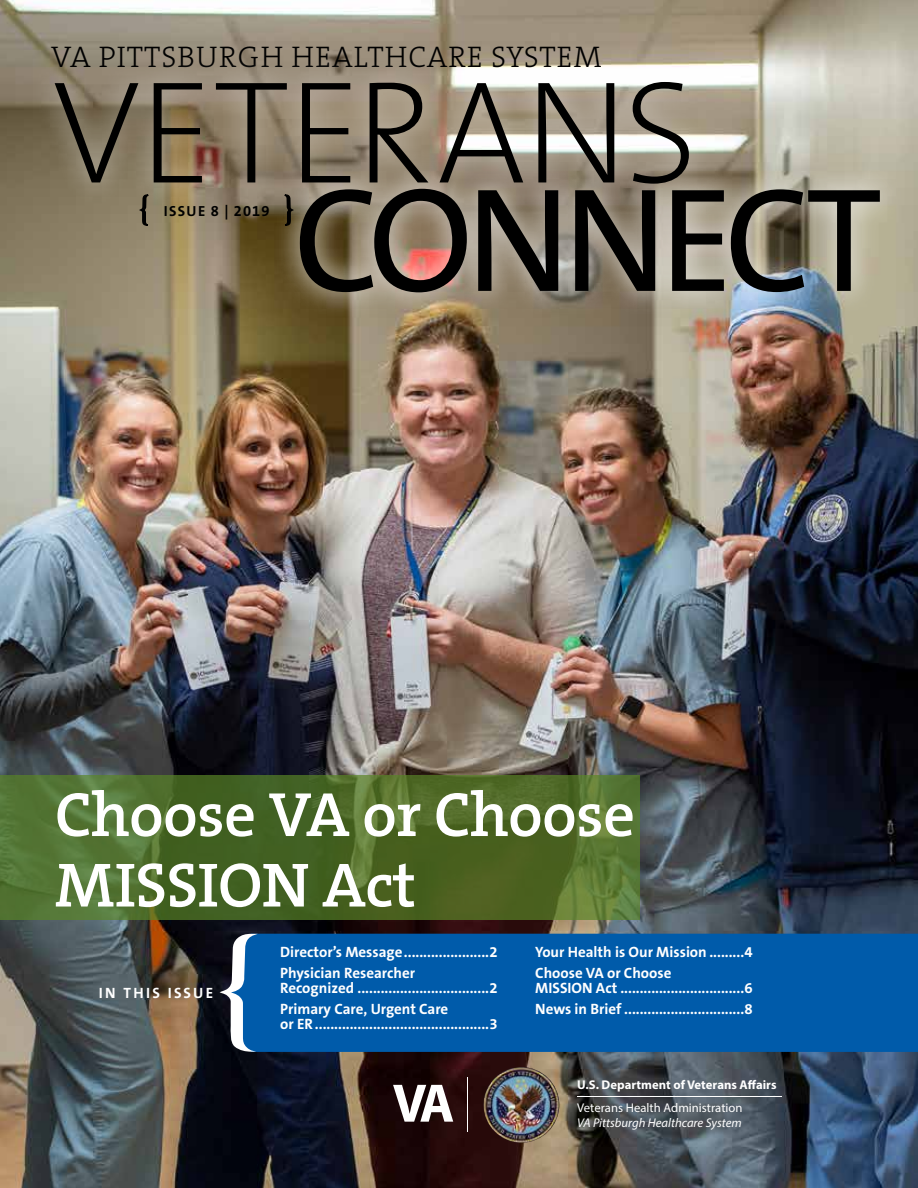
<style>
.page{position:relative;width:918px;height:1188px;background:#fff}
.page>*{position:absolute;margin:0;border:0;box-sizing:border-box;transform-origin:0 0}
.t1{font:600 63px/70.5px "The Serif B W6";letter-spacing:-.01em;color:#fff}
.t2{font:300 30px "The Serif B W3";letter-spacing:.035em;color:#000}
.t3{font:700 15px/21px "The Sans B W7";color:#fff}
.t4{font:700 15px "The Sans B W7";letter-spacing:.155em;color:#fff}
.t5{font:700 14.7px "The Sans B W7";letter-spacing:.09em;color:#000}
.t6{font:700 12.75px/23.7px "Myriad Pro";color:#fff}
.t7{font:italic 12.75px "Myriad Pro";color:#fff}
.s1{font-weight:400}
</style>
<div class="page">
<img style="left:0;top:0;width:918px;height:1188px">
<hr style="left:577px;top:1096px;width:205px;height:1px;background:#fff">
<hr style="left:467px;top:1077px;width:1px;height:55px;background:#fff">
<svg style="left:393px;top:1085px;width:60px;height:37px"></svg>
<img style="left:483px;top:1067px;width:76px;height:76px;border-radius:38px">
<div style="left:32px;top:57px;width:878px;height:271px;background:#fff;opacity:.6"></div>
<div style="left:276px;top:165px;width:627px;height:151px;background:#fff;opacity:.3"></div>
<svg style="left:300px;top:189px;width:580px;height:103px"></svg>
<svg style="left:157px;top:82px;width:532px;height:102px"></svg>
<svg style="left:276px;top:71px;width:20px;height:263px"></svg>
<svg style="left:55px;top:71px;width:102px;height:263px"></svg>
<svg style="left:0;top:776px;width:639px;height:144px"></svg>
<div style="left:258px;top:934px;width:660px;height:118px;background:#005baa"></div>
<svg style="left:220px;top:934px;width:38px;height:118px"></svg>
<h1 class="t2" style="left:51px;top:38px;width:552px">VA PITTSBURGH HEALTHCARE SYSTEM</h1>
<h1 class="t5" style="left:164px;top:201px;width:107px">ISSUE 8 | 2019</h1>
<p class="t1" style="left:55px;top:779px;width:582px">Choose VA or Choose<br>MISSION Act</p>
<p class="t4" style="left:99px;top:983px;width:116px">IN THIS ISSUE</p>
<p class="t3" style="left:280px;top:942px;width:219px">Director’s Message......................2<br>Physician Researcher</p>
<p class="t3" style="left:280px;top:978px;width:219px">Recognized ..................................2<br>Primary Care, Urgent Care</p>
<p class="t3" style="left:280px;top:1014px;width:219px">or ER.............................................3</p>
<p class="t3" style="left:535px;top:942px;width:219px">Your Health is Our Mission .........4<br>Choose VA or Choose</p>
<p class="t3" style="left:535px;top:978px;width:219px">MISSION Act ................................6<br>News in Brief ...............................8</p>
<p class="t6" style="left:577px;top:1072px;width:201px">U.S. Department of Veterans A˜airs<br><span class="s1">Veterans Health Administration</span></p>
<p class="t7" style="left:577px;top:1115px;width:166px">VA Pittsburgh Healthcare System</p>
</div>
